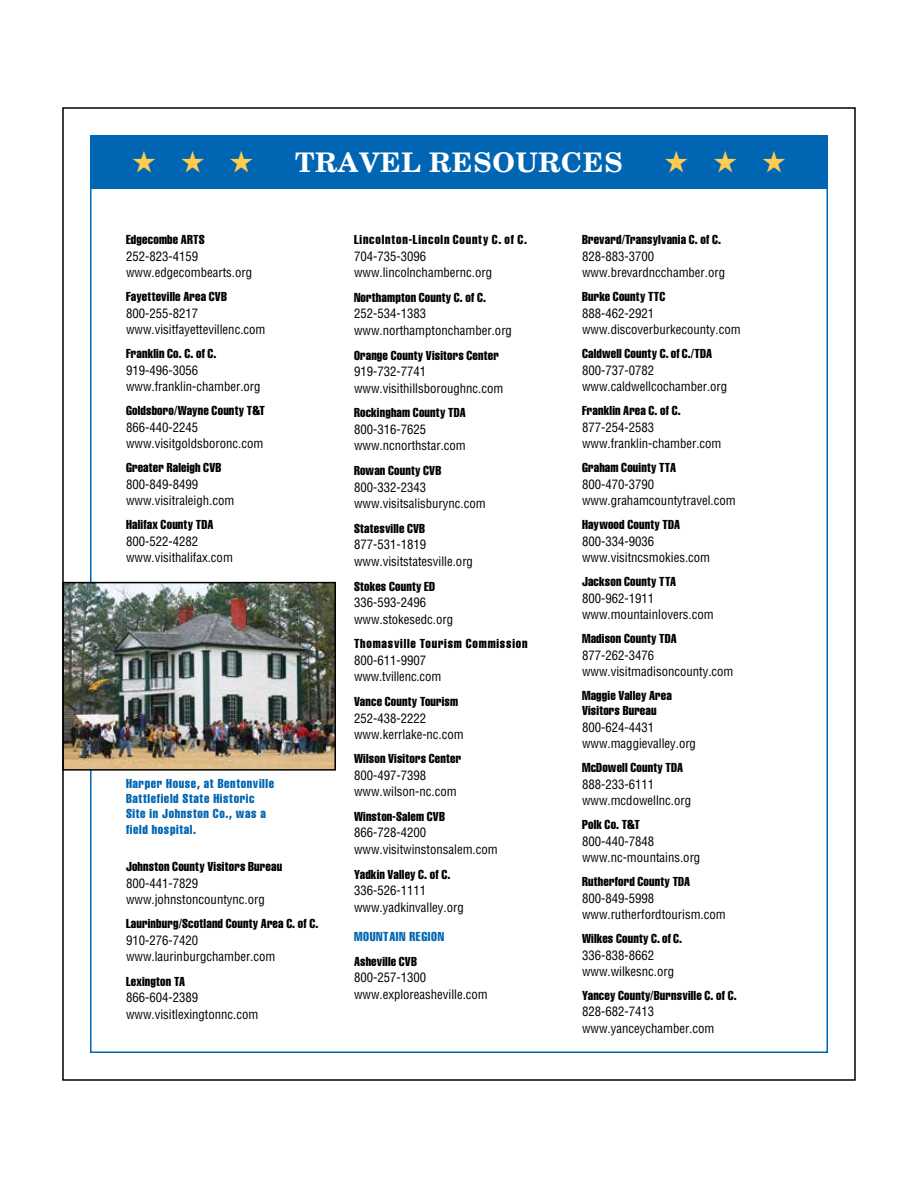
<style>
.page{position:relative;width:918px;height:1188px;background:#fff}
.page>*{position:absolute;margin:0;border:0;box-sizing:border-box;transform-origin:0 0}
.t1{font:30px "Zapf Dingbats";color:#ffcc4e}
.t2{font:700 27px "Century Schoolbook BT";letter-spacing:.025em;color:#fff}
.t3{font:condensed 12.75px/16.5px "Helvetica";color:#000}
.t4{font:extra-condensed 12.75px/15px "Helvetica";letter-spacing:.015em;color:#000}
.t5{font:extra-condensed 12.75px/15.3px "Helvetica";letter-spacing:.05em;color:#0066b3}
.t6{font:extra-condensed 12.75px "Helvetica";letter-spacing:.065em;color:#000}
</style>
<div class="page">
<div style="left:90px;top:135px;width:738px;height:54px;background:#0066b3"></div>
<img style="left:65px;top:585px;width:268px;height:183px">
<div style="left:62px;top:582px;width:274px;height:189px;border:2px solid #000"></div>
<h1 class="t1" style="left:132px;top:147px;width:124px">★★★</h1>
<h2 class="t2" style="left:295px;top:145px;width:329px">TRAVEL RESOURCES</h2>
<h1 class="t1" style="left:664px;top:147px;width:124px">★★★</h1>
<p class="t4" style="left:126px;top:232px;width:80px">Edgecombe ARTS</p>
<p class="t3" style="left:126px;top:248px;width:128px">252-823-4159 www.edgecombearts.org</p>
<p class="t4" style="left:126px;top:289px;width:102px">Fayetteville Area CVB</p>
<p class="t3" style="left:126px;top:305px;width:141px">800-255-8217 www.visitfayettevillenc.com</p>
<p class="t4" style="left:126px;top:346px;width:92px">Franklin Co. C. of C.</p>
<p class="t3" style="left:126px;top:362px;width:136px">919-496-3056 www.franklin-chamber.org</p>
<p class="t4" style="left:126px;top:403px;width:140px">Goldsboro/Wayne County T&amp;T</p>
<p class="t3" style="left:126px;top:419px;width:139px">866-440-2245 www.visitgoldsboronc.com</p>
<p class="t4" style="left:126px;top:460px;width:97px">Greater Raleigh CVB</p>
<p class="t3" style="left:126px;top:476px;width:110px">800-849-8499 www.visitraleigh.com</p>
<p class="t4" style="left:126px;top:517px;width:89px">Halifax County TDA</p>
<p class="t3" style="left:126px;top:533px;width:108px">800-522-4282 www.visithalifax.com</p>
<p class="t5" style="left:126px;top:775px;width:150px">Harper House, at Bentonville<br>Battlefield State Historic<br>Site in Johnston Co., was a field hospital.</p>
<p class="t4" style="left:126px;top:859px;width:158px">Johnston County Visitors Bureau</p>
<p class="t3" style="left:126px;top:875px;width:140px">800-441-7829 www.johnstoncountync.org</p>
<p class="t4" style="left:126px;top:916px;width:194px">Laurinburg/Scotland County Area C. of C.</p>
<p class="t3" style="left:126px;top:932px;width:151px">910-276-7420 www.laurinburgchamber.com</p>
<p class="t4" style="left:126px;top:974px;width:61px">Lexington TA</p>
<p class="t3" style="left:126px;top:989px;width:134px">866-604-2389 www.visitlexingtonnc.com</p>
<p class="t6" style="left:354px;top:232px;width:175px">Lincolnton-Lincoln County C. of C.</p>
<p class="t3" style="left:354px;top:248px;width:140px">704-735-3096 www.lincolnchambernc.org</p>
<p class="t4" style="left:354px;top:290px;width:134px">Northampton County C. of C.</p>
<p class="t3" style="left:354px;top:305px;width:159px">252-534-1383 www.northamptonchamber.org</p>
<p class="t4" style="left:354px;top:347px;width:146px">Orange County Visitors Center</p>
<p class="t3" style="left:354px;top:363px;width:151px">919-732-7741 www.visithillsboroughnc.com</p>
<p class="t4" style="left:354px;top:405px;width:113px">Rockingham County TDA</p>
<p class="t3" style="left:354px;top:421px;width:113px">800-316-7625 www.ncnorthstar.com</p>
<p class="t4" style="left:354px;top:463px;width:89px">Rowan County CVB</p>
<p class="t3" style="left:354px;top:479px;width:133px">800-332-2343 www.visitsalisburync.com</p>
<p class="t4" style="left:354px;top:521px;width:73px">Statesville CVB</p>
<p class="t3" style="left:354px;top:536px;width:120px">877-531-1819 www.visitstatesville.org</p>
<p class="t4" style="left:354px;top:578px;width:83px">Stokes County ED</p>
<p class="t3" style="left:354px;top:594px;width:101px">336-593-2496 www.stokesedc.org</p>
<p class="t6" style="left:354px;top:636px;width:175px">Thomasville Tourism Commission</p>
<p class="t3" style="left:354px;top:652px;width:89px">800-611-9907 www.tvillenc.com</p>
<p class="t4" style="left:354px;top:694px;width:106px">Vance County Tourism</p>
<p class="t3" style="left:354px;top:710px;width:111px">252-438-2222 www.kerrlake-nc.com</p>
<p class="t4" style="left:354px;top:751px;width:109px">Wilson Visitors Center</p>
<p class="t3" style="left:354px;top:767px;width:104px">800-497-7398 www.wilson-nc.com</p>
<p class="t4" style="left:354px;top:809px;width:92px">Winston-Salem CVB</p>
<p class="t3" style="left:354px;top:824px;width:145px">866-728-4200 www.visitwinstonsalem.com</p>
<p class="t4" style="left:354px;top:866px;width:98px">Yadkin Valley C. of C.</p>
<p class="t3" style="left:354px;top:882px;width:111px">336-526-1111 www.yadkinvalley.org</p>
<p class="t5" style="left:354px;top:928px;width:92px">MOUNTAIN REGION</p>
<p class="t4" style="left:354px;top:953px;width:65px">Asheville CVB</p>
<p class="t3" style="left:354px;top:969px;width:135px">800-257-1300 www.exploreasheville.com</p>
<p class="t4" style="left:582px;top:232px;width:140px">Brevard/Transylvania C. of C.</p>
<p class="t3" style="left:582px;top:248px;width:145px">828-883-3700 www.brevardncchamber.org</p>
<p class="t4" style="left:582px;top:289px;width:85px">Burke County TTC</p>
<p class="t3" style="left:582px;top:305px;width:160px">888-462-2921 www.discoverburkecounty.com</p>
<p class="t4" style="left:582px;top:346px;width:131px">Caldwell County C. of C./TDA</p>
<p class="t3" style="left:582px;top:362px;width:147px">800-737-0782 www.caldwellcochamber.org</p>
<p class="t4" style="left:582px;top:403px;width:100px">Franklin Area C. of C.</p>
<p class="t3" style="left:582px;top:419px;width:141px">877-254-2583 www.franklin-chamber.com</p>
<p class="t4" style="left:582px;top:460px;width:95px">Graham Couinty TTA</p>
<p class="t3" style="left:582px;top:476px;width:155px">800-470-3790 www.grahamcountytravel.com</p>
<p class="t4" style="left:582px;top:517px;width:100px">Haywood County TDA</p>
<p class="t3" style="left:582px;top:533px;width:130px">800-334-9036 www.visitncsmokies.com</p>
<p class="t4" style="left:582px;top:574px;width:96px">Jackson County TTA</p>
<p class="t3" style="left:582px;top:590px;width:133px">800-962-1911 www.mountainlovers.com</p>
<p class="t4" style="left:582px;top:631px;width:96px">Madison County TDA</p>
<p class="t3" style="left:582px;top:647px;width:153px">877-262-3476 www.visitmadisoncounty.com</p>
<p class="t4" style="left:582px;top:688px;width:91px">Maggie Valley Area<br>Visitors Bureau</p>
<p class="t3" style="left:582px;top:719px;width:116px">800-624-4431 www.maggievalley.org</p>
<p class="t4" style="left:582px;top:760px;width:103px">McDowell County TDA</p>
<p class="t3" style="left:582px;top:776px;width:111px">888-233-6111 www.mcdowellnc.org</p>
<p class="t4" style="left:582px;top:817px;width:59px">Polk Co. T&amp;T</p>
<p class="t3" style="left:582px;top:833px;width:120px">800-440-7848 www.nc-mountains.org</p>
<p class="t4" style="left:582px;top:874px;width:110px">Rutherford County TDA</p>
<p class="t3" style="left:582px;top:890px;width:145px">800-849-5998 www.rutherfordtourism.com</p>
<p class="t4" style="left:582px;top:931px;width:102px">Wilkes County C. of C.</p>
<p class="t3" style="left:582px;top:947px;width:94px">336-838-8662 www.wilkesnc.org</p>
<p class="t4" style="left:582px;top:988px;width:156px">Yancey County/Burnsville C. of C.</p>
<p class="t3" style="left:582px;top:1004px;width:134px">828-682-7413 www.yanceychamber.com</p>
</div>
